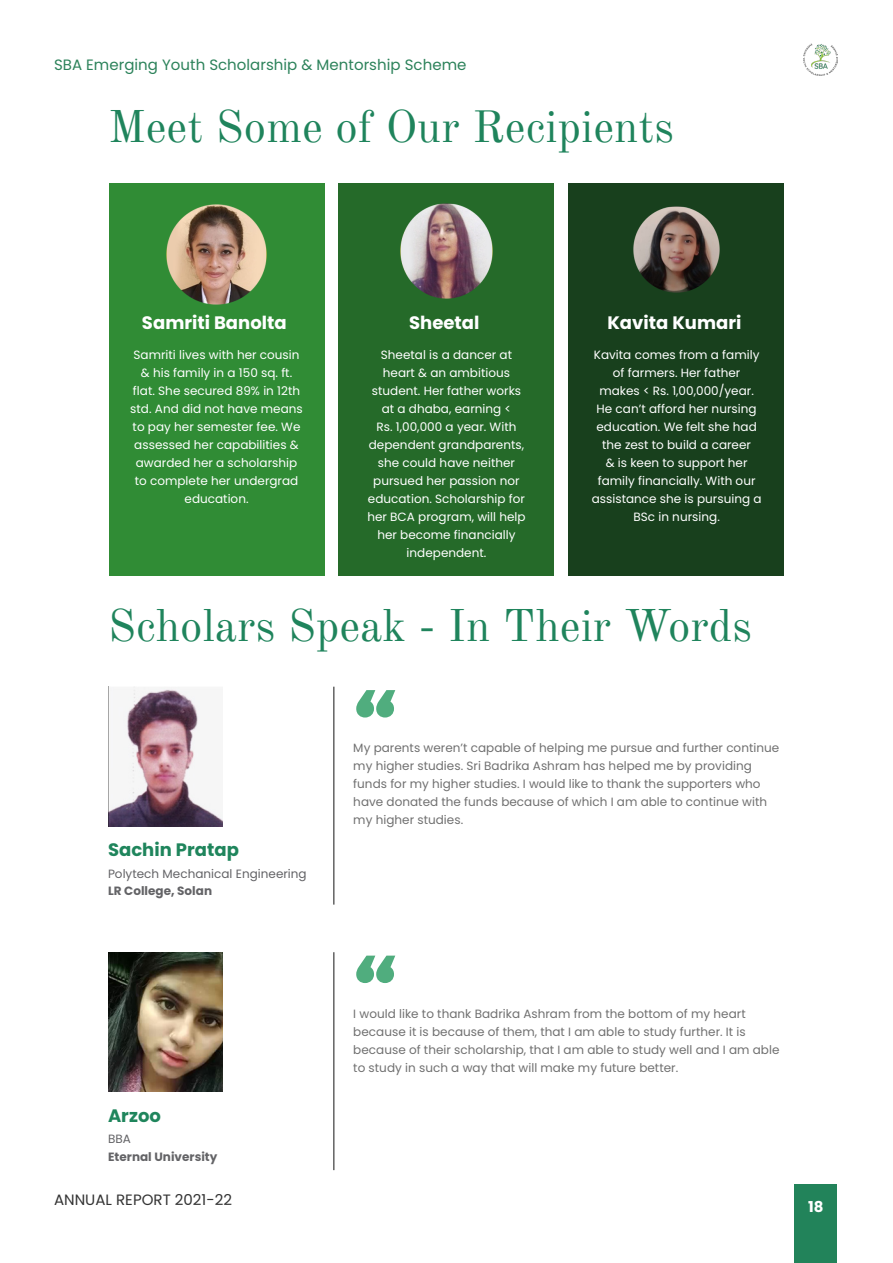
<style>
.page{position:relative;width:893px;height:1263px;background:#fff}
.page>*{position:absolute;margin:0;border:0;box-sizing:border-box;transform-origin:0 0}
.t1{font:700 108px "Montserrat";color:#50ad7e}
.t2{font:45px "Old Standard TT";color:#1f845c}
.t3{font:700 18px "Poppins";color:#fff}
.t4{font:700 18px "Poppins";color:#1f855c}
.t5{font:15px "Poppins";color:#2c825a}
.t6{font:15px "Poppins";color:#333}
.t7{font:700 15px "Poppins";color:#fff}
.t8{font:12px/18px "Poppins";color:#fff;text-align:center}
.t9{font:12px/18px "Poppins";color:#707070}
.t10{font:12px "Poppins";color:#636366}
.t11{font:700 12px "Poppins";color:#636366}
</style>
<div class="page">
<div style="left:794px;top:1184px;width:43px;height:79px;background:#22835a"></div>
<img style="left:803px;top:43px;width:35px;height:33px">
<div style="left:109px;top:183px;width:215px;height:393px;background:#308c35"></div>
<div style="left:339px;top:183px;width:215px;height:393px;background:#256a29"></div>
<div style="left:569px;top:183px;width:215px;height:393px;background:#18401d"></div>
<img style="left:167px;top:204px;width:99px;height:100px">
<img style="left:401px;top:204px;width:91px;height:94px">
<img style="left:634px;top:207px;width:86px;height:86px">
<hr style="left:333px;top:687px;width:2px;height:217px;background:#636363">
<hr style="left:333px;top:952px;width:2px;height:218px;background:#636363">
<img style="left:108px;top:687px;width:114px;height:140px">
<img style="left:108px;top:952px;width:114px;height:140px">
<p class="t5" style="left:54px;top:56px;width:414px">SBA Emerging Youth Scholarship &amp; Mentorship Scheme</p>
<p class="t2" style="left:108px;top:93px;width:567px">Meet Some of Our Recipients</p>
<p class="t3" style="left:142px;top:312px;width:146px">Samriti Banolta</p>
<p class="t3" style="left:409px;top:312px;width:72px">Sheetal</p>
<p class="t3" style="left:607px;top:312px;width:136px">Kavita Kumari</p>
<p class="t8" style="left:130px;top:345px;width:174px">Samriti lives with her cousin &amp; his family in a 150 sq. ft. flat. She secured 89% in 12th std. And did not have means to pay her semester fee. We assessed her capabilities &amp; awarded her a scholarship to complete her undergrad education.</p>
<p class="t8" style="left:367px;top:345px;width:160px">Sheetal is a dancer at heart &amp; an ambitious student. Her father works at a dhaba, earning &lt;<br>Rs. 1,00,000 a year. With dependent grandparents, she could have neither pursued her passion nor education. Scholarship for her BCA program, will help her become financially independent.</p>
<p class="t8" style="left:592px;top:345px;width:171px">Kavita comes from a family of farmers. Her father makes &lt; Rs. 1,00,000/year.<br>He can’t afford her nursing education. We felt she had the zest to build a career<br>&amp; is keen to support her family financially. With our assistance she is pursuing a<br>BSc in nursing.</p>
<p class="t2" style="left:108px;top:592px;width:646px">Scholars Speak - In Their Words</p>
<p class="t1" style="left:353px;top:661px;width:44px">“</p>
<p class="t4" style="left:108px;top:839px;width:132px">Sachin Pratap</p>
<p class="t10" style="left:108px;top:866px;width:200px">Polytech Mechanical Engineering</p>
<p class="t11" style="left:108px;top:884px;width:106px">LR College, Solan</p>
<p class="t4" style="left:108px;top:1105px;width:54px">Arzoo</p>
<p class="t10" style="left:108px;top:1132px;width:24px">BBA</p>
<p class="t11" style="left:108px;top:1149px;width:111px">Eternal University</p>
<p class="t6" style="left:54px;top:1191px;width:180px">ANNUAL REPORT 2021-22</p>
<p class="t9" style="left:353px;top:739px;width:427px">My parents weren’t capable of helping me pursue and further continue my higher studies. Sri Badrika Ashram has helped me by providing funds for my higher studies. I would like to thank the supporters who have donated the funds because of which I am able to continue with my higher studies.</p>
<p class="t1" style="left:353px;top:926px;width:44px">“</p>
<p class="t9" style="left:353px;top:1005px;width:428px">I would like to thank Badrika Ashram from the bottom of my heart because it is because of them, that I am able to study further. It is because of their scholarship, that I am able to study well and I am able to study in such a way that will make my future better.</p>
<p class="t7" style="left:808px;top:1198px;width:17px">18</p>
</div>
